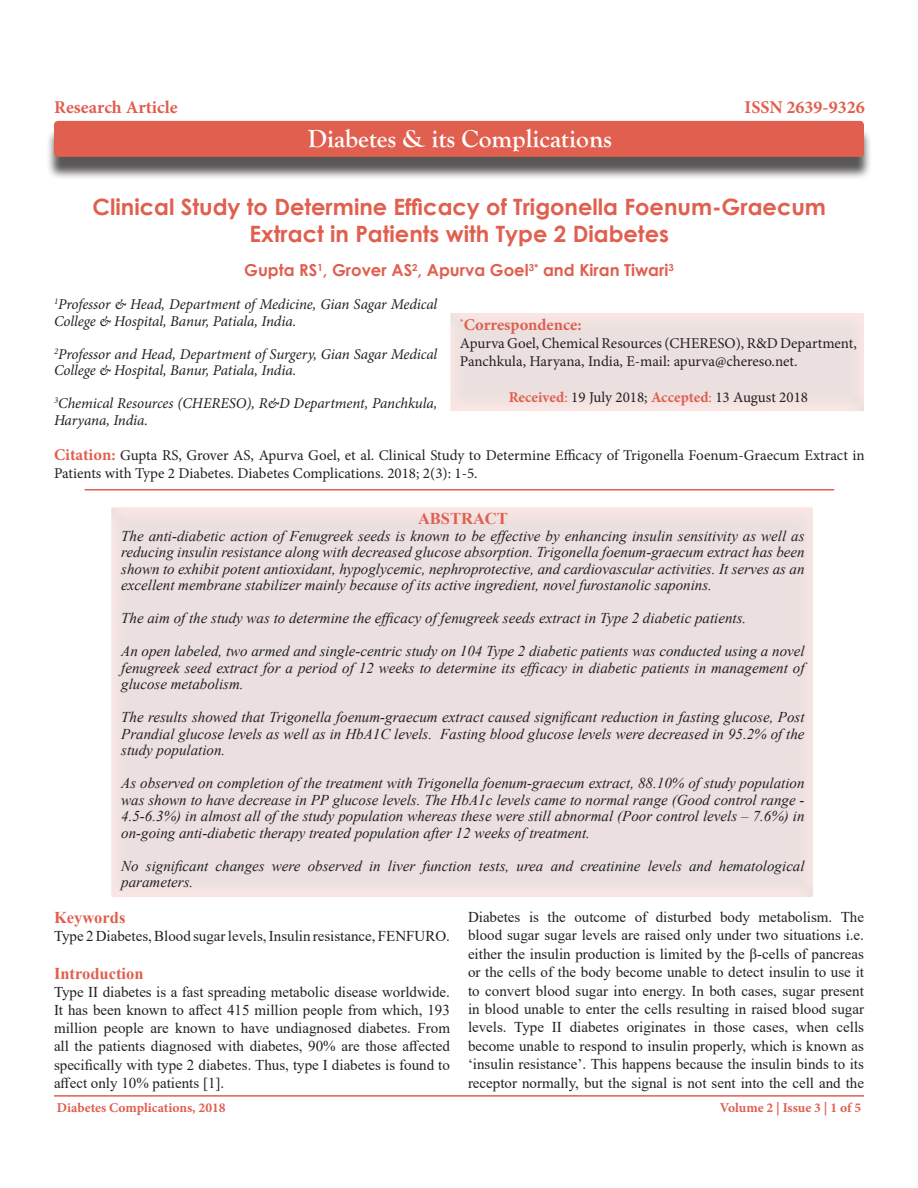
<style>
.page{position:relative;width:918px;height:1188px;background:#fff}
.page>*{position:absolute;margin:0;border:0;box-sizing:border-box;transform-origin:0 0}
.t1{font:700 25.5px "Goudy Old Style T";color:#fff}
.t2{font:700 22.5px/27px "Century Gothic";color:#e05f4f;text-align:center}
.t3{font:700 18px "Minion Pro";color:#e05f4f}
.t4{font:700 16.5px "Century Gothic";color:#e05f4f}
.t5{font:700 16.5px "Times New Roman";color:#e05f4f}
.t6{font:700 16.5px "Minion Pro";color:#e05f4f}
.t7{font:italic 15px/16.5px "Times New Roman";color:#231f20;text-align:justify}
.t8{font:15px/18.5px "Times New Roman";color:#231f20;text-align:justify}
.t9{font:15px/18px "Minion Pro";color:#231f20}
.t10{font:italic 15px/16.5px "Minion Pro";letter-spacing:-.01em;color:#231f20}
.t11{font:700 13.5px "Minion Pro";color:#e05f4f}
.s1{font-weight:700;color:#e05f4f}
.s2{color:#e05f4f}
.s3{font-weight:700;font-size:16.5px;color:#e05f4f}
</style>
<div class="page">
<hr style="left:54px;top:1095px;width:810px;height:2px;background:#e05f4f">
<div style="left:449px;top:308px;width:417px;height:105px;background:#231f20;opacity:.5"></div>
<div style="left:46px;top:128px;width:826px;height:52px;background:#231f20;opacity:.75"></div>
<div style="left:54px;top:121px;width:810px;height:36px;background:#e05f4f;border-radius:4px"></div>
<div style="left:110px;top:501px;width:705px;height:398px;background:#ebe0df"></div>
<hr style="left:85px;top:489px;width:749px;height:1px;background:#e05f4f">
<p class="t3" style="left:54px;top:95px;width:125px">Research Article</p>
<p class="t3" style="left:745px;top:95px;width:122px">ISSN 2639-9326</p>
<p class="t1" style="left:308px;top:124px;width:306px">Diabetes &amp; its Complications</p>
<p class="t2" style="left:93px;top:192px;width:735px">Clinical Study to Determine Efficacy of Trigonella Foenum-Graecum<br>Extract in Patients with Type 2 Diabetes</p>
<p class="t4" style="left:244px;top:258px;width:431px">Gupta RS<sup>1</sup>, Grover AS<sup>2</sup>, Apurva Goel<sup>3*</sup> and Kiran Tiwari<sup>3</sup></p>
<p class="t10" style="left:54px;top:296px;width:385px"><sup>1</sup>Professor &amp; Head, Department of Medicine, Gian Sagar Medical<br>College &amp; Hospital, Banur, Patiala, India.</p>
<p class="t10" style="left:54px;top:346px;width:385px"><sup>2</sup>Professor and Head, Department of Surgery, Gian Sagar Medical<br>College &amp; Hospital, Banur, Patiala, India.</p>
<p class="t10" style="left:54px;top:395px;width:385px"><sup>3</sup>Chemical Resources (CHERESO), R&amp;D Department, Panchkula,<br>Haryana, India.</p>
<p class="t6" style="left:460px;top:313px;width:123px"><sup>*</sup>Correspondence:</p>
<p class="t9" style="left:460px;top:334px;width:398px">Apurva Goel, Chemical Resources (CHERESO), R&amp;D Department,<br>Panchkula, Haryana, India, E-mail: apurva@chereso.net.</p>
<p class="t9" style="left:509px;top:388px;width:301px"><span class="s1">Received</span><span class="s2">:</span> 19 July 2018; <span class="s1">Accepted</span><span class="s2">:</span> 13 August 2018</p>
<p class="t9" style="left:54px;top:446px;width:812px"><span class="s3">Citation:</span> Gupta RS, Grover AS, Apurva Goel, et al. Clinical Study to Determine Efficacy of Trigonella Foenum-Graecum Extract in<br>Patients with Type 2 Diabetes. Diabetes Complications. 2018; 2(3): 1-5.</p>
<p class="t5" style="left:418px;top:507px;width:91px">ABSTRACT</p>
<p class="t7" style="left:121px;top:527px;width:685px">The anti-diabetic action of Fenugreek seeds is known to be effective by enhancing insulin sensitivity as well as reducing insulin resistance along with decreased glucose absorption. Trigonella foenum-graecum extract has been shown to exhibit potent antioxidant, hypoglycemic, nephroprotective, and cardiovascular activities. It serves as an excellent membrane stabilizer mainly because of its active ingredient, novel furostanolic saponins.</p>
<p class="t7" style="left:121px;top:610px;width:627px">The aim of the study was to determine the efficacy of fenugreek seeds extract in Type 2 diabetic patients.</p>
<p class="t7" style="left:121px;top:643px;width:685px">An open labeled, two armed and single-centric study on 104 Type 2 diabetic patients was conducted using a novel fenugreek seed extract for a period of 12 weeks to determine its efficacy in diabetic patients in management of glucose metabolism.</p>
<p class="t7" style="left:121px;top:709px;width:685px">The results showed that Trigonella foenum-graecum extract caused significant reduction in fasting glucose, Post Prandial glucose levels as well as in HbA1C levels. Fasting blood glucose levels were decreased in 95.2% of the study population.</p>
<p class="t7" style="left:121px;top:775px;width:685px">As observed on completion of the treatment with Trigonella foenum-graecum extract, 88.10% of study population was shown to have decrease in PP glucose levels. The HbA1c levels came to normal range (Good control range - 4.5-6.3%) in almost all of the study population whereas these were still abnormal (Poor control levels – 7.6%) in on-going anti-diabetic therapy treated population after 12 weeks of treatment.</p>
<p class="t7" style="left:121px;top:857px;width:685px">No significant changes were observed in liver function tests, urea and creatinine levels and hematological parameters.</p>
<p class="t5" style="left:54px;top:905px;width:73px">Keywords</p>
<p class="t8" style="left:54px;top:926px;width:398px">Type 2 Diabetes, Blood sugar levels, Insulin resistance, FENFURO.</p>
<p class="t5" style="left:54px;top:961px;width:91px">Introduction</p>
<p class="t8" style="left:54px;top:982px;width:398px">Type II diabetes is a fast spreading metabolic disease worldwide.<br>It has been known to affect 415 million people from which, 193 million people are known to have undiagnosed diabetes. From all the patients diagnosed with diabetes, 90% are those affected specifically with type 2 diabetes. Thus, type I diabetes is found to affect only 10% patients [1].</p>
<p class="t8" style="left:468px;top:907px;width:398px">Diabetes is the outcome of disturbed body metabolism. The blood sugar sugar levels are raised only under two situations i.e. either the insulin production is limited by the β-cells of pancreas or the cells of the body become unable to detect insulin to use it to convert blood sugar into energy. In both cases, sugar present in blood unable to enter the cells resulting in raised blood sugar levels. Type II diabetes originates in those cases, when cells become unable to respond to insulin properly, which is known as ‘insulin resistance’. This happens because the insulin binds to its receptor normally, but the signal is not sent into the cell and the</p>
<p class="t11" style="left:57px;top:1098px;width:170px">Diabetes Complications, 2018</p>
<p class="t11" style="left:720px;top:1098px;width:143px">Volume 2 | Issue 3 | 1 of 5</p>
</div>
